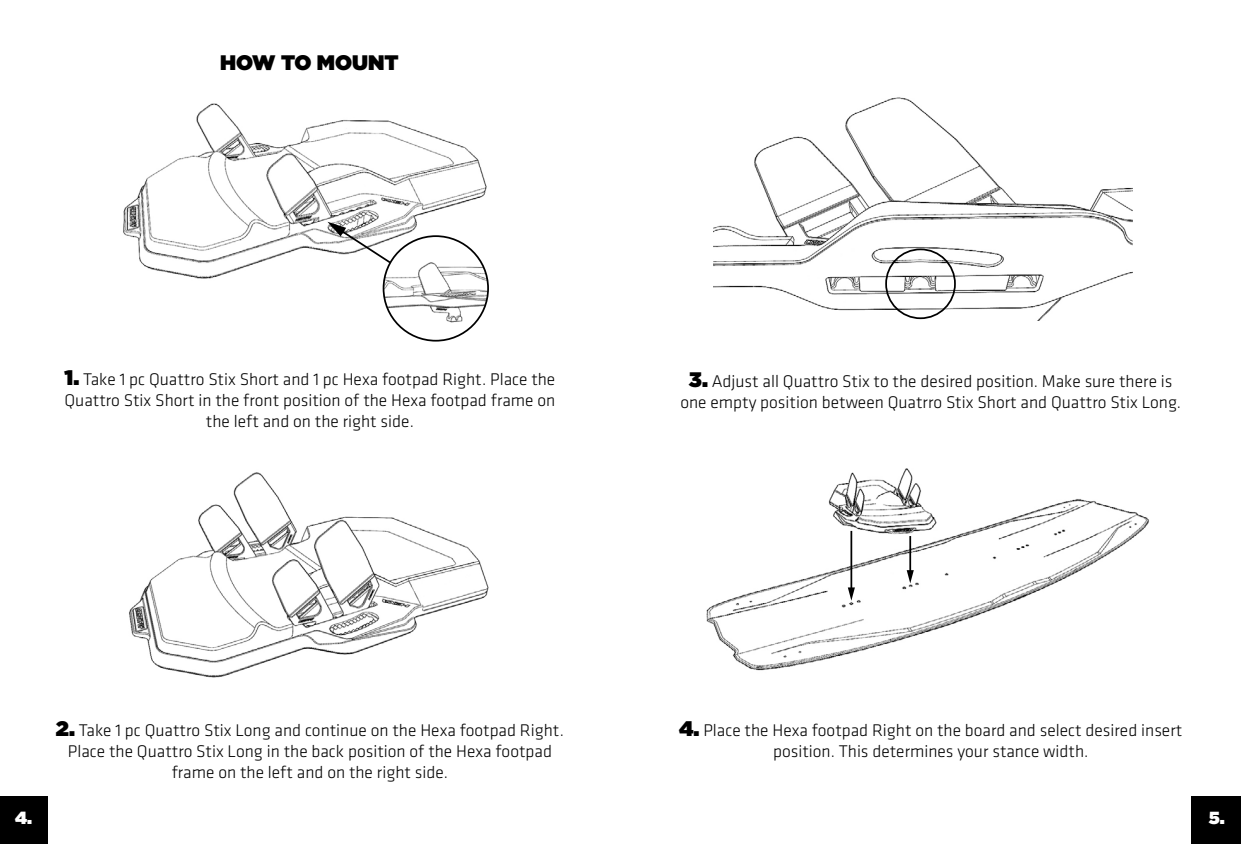
<style>
.page{position:relative;width:1241px;height:844px;background:#fff}
.page>*{position:absolute;margin:0;border:0;box-sizing:border-box;transform-origin:0 0}
.t1{font:900 21px "Gotham";color:#000}
.t2{font:300 17.5px/21px "Klavika";color:#000;text-align:center}
.t3{font:900 17.5px "Gotham";color:#fff}
.s1{font-family:"Gotham";font-weight:900;font-size:21px}
</style>
<div class="page">
<div style="left:0;top:796px;width:47px;height:47px;background:#000"></div>
<div style="left:1191px;top:796px;width:49px;height:47px;background:#000"></div>
<img style="left:129px;top:472px;width:360px;height:206px">
<img style="left:123px;top:103px;width:366px;height:178px">
<img style="left:383px;top:236px;width:105px;height:104px;border-radius:52px">
<div style="left:382px;top:235px;width:107px;height:106px;border:2px solid #000;border-radius:50%"></div>
<svg style="left:327px;top:222px;width:65px;height:43px"></svg>
<img style="left:706px;top:468px;width:443px;height:203px">
<hr style="left:909px;top:536px;width:2px;height:36px;background:#000">
<svg style="left:906px;top:570px;width:7px;height:13px"></svg>
<hr style="left:850px;top:530px;width:2px;height:59px;background:#000">
<svg style="left:847px;top:587px;width:7px;height:13px"></svg>
<img style="left:713px;top:97px;width:418px;height:224px">
<div style="left:885px;top:248px;width:70px;height:71px;border:2px solid #000;border-radius:50%"></div>
<p class="t1" style="left:220px;top:47px;width:180px">HOW TO MOUNT</p>
<p class="t2" style="left:64px;top:369px;width:492px"><span class="s1">1.</span> Take 1 pc Quattro Stix Short and 1 pc Hexa footpad Right. Place the<br>Quattro Stix Short in the front position of the Hexa footpad frame on the left and on the right side.</p>
<p class="t2" style="left:680px;top:370px;width:502px"><span class="s1">3.</span> Adjust all Quattro Stix to the desired position. Make sure there is one empty position between Quatrro Stix Short and Quattro Stix Long.</p>
<p class="t2" style="left:56px;top:720px;width:509px"><span class="s1">2.</span> Take 1 pc Quattro Stix Long and continue on the Hexa footpad Right.<br>Place the Quattro Stix Long in the back position of the Hexa footpad frame on the left and on the right side.</p>
<p class="t2" style="left:679px;top:720px;width:504px"><span class="s1">4.</span> Place the Hexa footpad Right on the board and select desired insert position. This determines your stance width.</p>
<p class="t3" style="left:15px;top:804px;width:18px">4.</p>
<p class="t3" style="left:1208px;top:804px;width:17px">5.</p>
</div>
